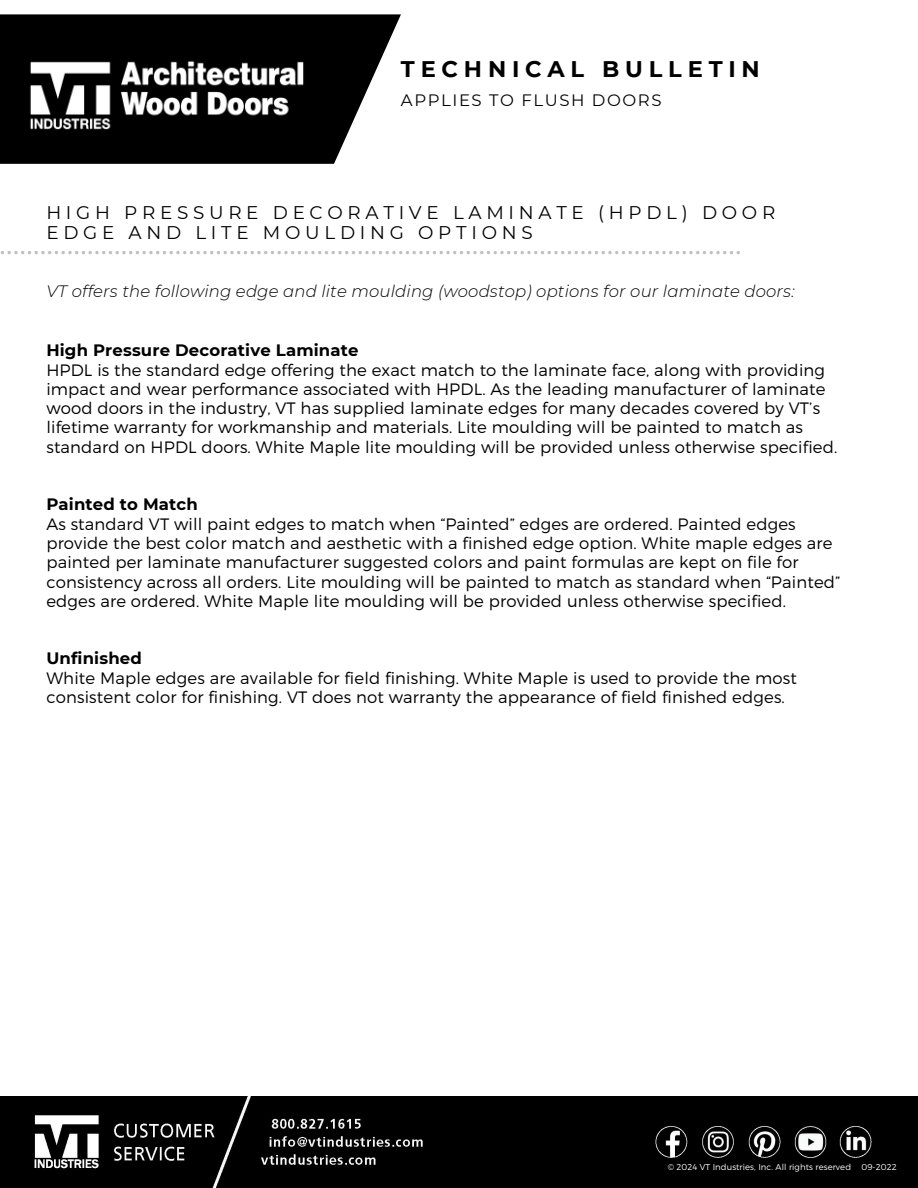
<style>
.page{position:relative;width:918px;height:1188px;background:#fff}
.page>*{position:absolute;margin:0;border:0;box-sizing:border-box;transform-origin:0 0}
.t1{font:700 22.5px "Montserrat";letter-spacing:.255em;color:#000}
.t2{font:18.3px/20.1px "Montserrat";letter-spacing:.255em;color:#000}
.t3{font:300 16.5px/19.4px "Montserrat";letter-spacing:.01em;color:#000}
.t4{font:italic 300 16.5px "Montserrat";letter-spacing:.01em;color:#000}
.t5{font:16.5px "Montserrat";letter-spacing:.095em;color:#000}
.t6{font:300 8.4px "Montserrat";letter-spacing:.01em;color:#fff}
.s1{font-weight:700}
</style>
<div class="page">
<svg style="left:0;top:251px;width:740px;height:3px"></svg>
<img style="left:0;top:1096px;width:918px;height:92px">
<div style="left:0;top:14px;width:401px;height:150px;background:#000"></div>
<img style="left:30px;top:61px;width:274px;height:69px">
<p class="t1" style="left:401px;top:55px;width:360px">TECHNICAL BULLETIN</p>
<h1 class="t5" style="left:401px;top:90px;width:262px">APPLIES TO FLUSH DOORS</h1>
<h3 class="t2" style="left:46px;top:202px;width:730px">HIGH PRESSURE DECORATIVE LAMINATE (HPDL) DOOR<br>EDGE AND LITE MOULDING OPTIONS</h3>
<h2 class="t4" style="left:46px;top:281px;width:750px">VT offers the following edge and lite moulding (woodstop) options for our laminate doors:</h2>
<h4 class="t3" style="left:46px;top:339px;width:793px"><span class="s1">High Pressure Decorative Laminate<br></span>HPDL is the standard edge offering the exact match to the laminate face, along with providing impact and wear performance associated with HPDL. As the leading manufacturer of laminate wood doors in the industry, VT has supplied laminate edges for many decades covered by VT’s lifetime warranty for workmanship and materials. Lite moulding will be painted to match as standard on HPDL doors. White Maple lite moulding will be provided unless otherwise specified.</h4>
<h4 class="t3" style="left:46px;top:494px;width:795px"><span class="s1">Painted to Match<br></span>As standard VT will paint edges to match when “Painted” edges are ordered. Painted edges provide the best color match and aesthetic with a finished edge option. White maple edges are painted per laminate manufacturer suggested colors and paint formulas are kept on file for consistency across all orders. Lite moulding will be painted to match as standard when “Painted” edges are ordered. White Maple lite moulding will be provided unless otherwise specified.</h4>
<h4 class="t3" style="left:46px;top:648px;width:752px"><span class="s1">Unfinished<br></span>White Maple edges are available for field finishing. White Maple is used to provide the most consistent color for finishing. VT does not warranty the appearance of field finished edges.</h4>
<p class="t6" style="left:668px;top:1162px;width:185px">© 2024 VT Industries, Inc. All rights reserved</p>
<p class="t6" style="left:862px;top:1162px;width:37px">09-2022</p>
</div>
